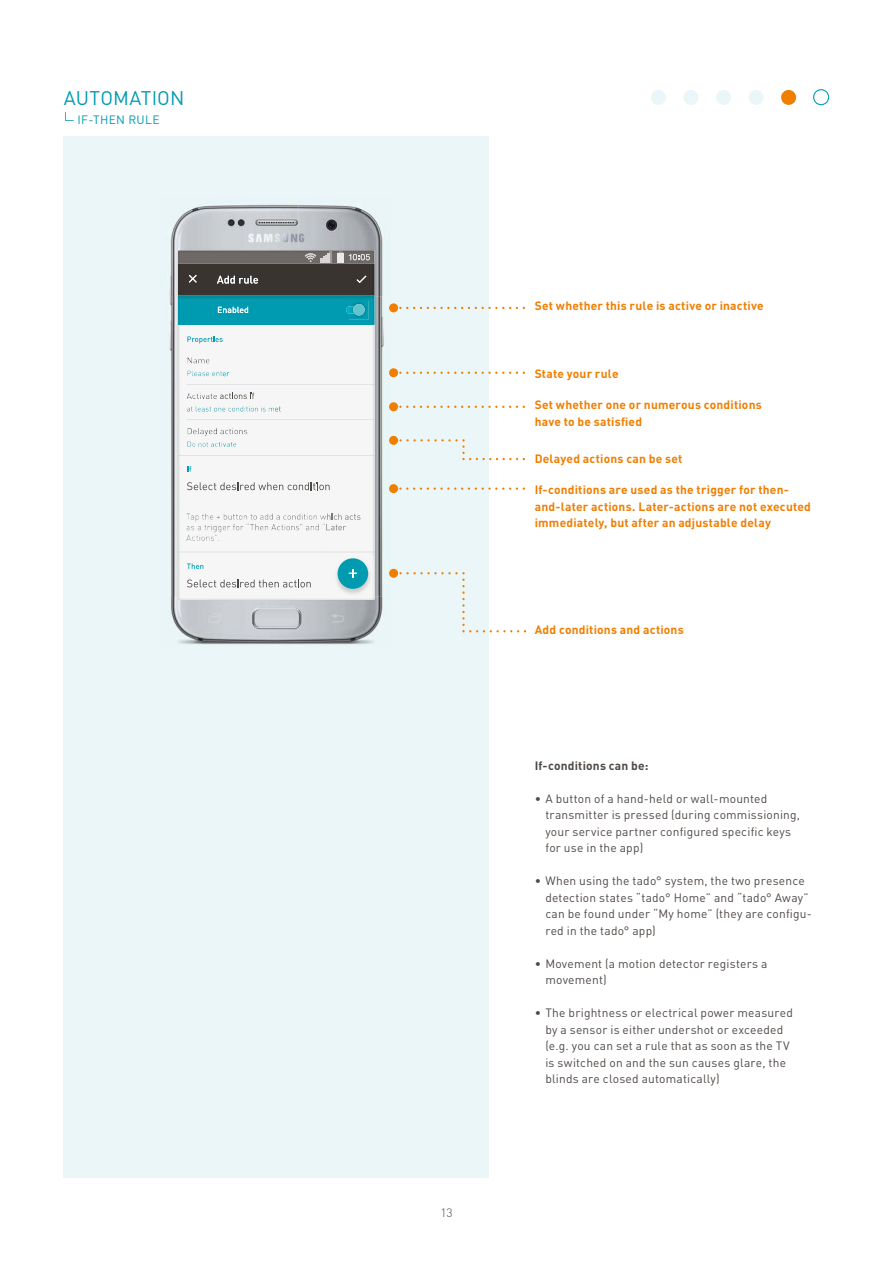
<style>
.page{position:relative;width:893px;height:1263px;background:#fff}
.page>*{position:absolute;margin:0;border:0;box-sizing:border-box;transform-origin:0 0}
.t1{font:19.5px "DIN";letter-spacing:.005em;color:#009bb1}
.t2{font:12px/16.5px "DIN";letter-spacing:.015em;color:#4f4946}
.t3{font:700 12px/16.5px "DIN";letter-spacing:.02em;color:#f07e00}
.t4{font:700 12px "DIN";letter-spacing:.015em;color:#4f4946}
.t5{font:12px "DIN";letter-spacing:.025em;color:#009bb1}
.t6{font:300 12px "DIN";color:#4f4946}
</style>
<div class="page">
<div style="left:64px;top:136px;width:425px;height:1042px;background:#eaf6f8"></div>
<img style="left:169px;top:204px;width:214px;height:92px">
<img style="left:169px;top:296px;width:9px;height:300px">
<img style="left:374px;top:296px;width:16px;height:300px">
<img style="left:171px;top:596px;width:212px;height:49px">
<div style="left:178px;top:325px;width:147px;height:130px;background:#f6f6f6"></div>
<div style="left:325px;top:325px;width:49px;height:227px;background:#f6f6f6"></div>
<img style="left:178px;top:508px;width:147px;height:44px">
<img style="left:178px;top:250px;width:196px;height:75px">
<img style="left:187px;top:419px;width:187px;height:1px">
<img style="left:187px;top:384px;width:187px;height:1px">
<img style="left:178px;top:455px;width:196px;height:1px">
<img style="left:178px;top:552px;width:196px;height:1px">
<svg style="left:217px;top:276px;width:41px;height:8px"></svg>
<svg style="left:187px;top:466px;width:4px;height:6px"></svg>
<svg style="left:218px;top:307px;width:30px;height:6px"></svg>
<svg style="left:187px;top:336px;width:36px;height:7px"></svg>
<svg style="left:223px;top:372px;width:6px;height:4px"></svg>
<svg style="left:220px;top:393px;width:34px;height:3px"></svg>
<svg style="left:275px;top:407px;width:6px;height:5px"></svg>
<svg style="left:326px;top:513px;width:34px;height:17px"></svg>
<svg style="left:187px;top:482px;width:143px;height:8px"></svg>
<svg style="left:187px;top:563px;width:16px;height:6px"></svg>
<svg style="left:187px;top:579px;width:124px;height:8px"></svg>
<svg style="left:337px;top:252px;width:33px;height:10px"></svg>
<svg style="left:305px;top:252px;width:26px;height:10px"></svg>
<svg style="left:189px;top:275px;width:8px;height:8px"></svg>
<svg style="left:357px;top:276px;width:9px;height:7px"></svg>
<img style="left:332px;top:557px;width:41px;height:40px">
<img style="left:338px;top:558px;width:30px;height:31px">
<svg style="left:349px;top:569px;width:8px;height:8px"></svg>
<img style="left:349px;top:315px;width:20px;height:5px">
<svg style="left:346px;top:300px;width:23px;height:15px"></svg>
<svg style="left:398px;top:487px;width:127px;height:3px"></svg>
<div style="left:389px;top:484px;width:9px;height:9px;background:#f07e00;border-radius:50%"></div>
<svg style="left:65px;top:112px;width:9px;height:9px"></svg>
<svg style="left:398px;top:439px;width:127px;height:21px"></svg>
<div style="left:389px;top:436px;width:9px;height:9px;background:#f07e00;border-radius:50%"></div>
<svg style="left:398px;top:406px;width:127px;height:2px"></svg>
<div style="left:389px;top:402px;width:9px;height:9px;background:#f07e00;border-radius:50%"></div>
<svg style="left:398px;top:572px;width:128px;height:60px"></svg>
<div style="left:389px;top:569px;width:9px;height:9px;background:#f07e00;border-radius:50%"></div>
<div style="left:651px;top:90px;width:15px;height:15px;background:#eaf6f8;border-radius:50%"></div>
<div style="left:683px;top:90px;width:15px;height:15px;background:#eaf6f8;border-radius:50%"></div>
<div style="left:716px;top:90px;width:15px;height:15px;background:#eaf6f8;border-radius:50%"></div>
<div style="left:749px;top:90px;width:14px;height:15px;background:#eaf6f8;border-radius:50%"></div>
<div style="left:781px;top:90px;width:15px;height:15px;background:#f07e00;border-radius:50%"></div>
<svg style="left:813px;top:89px;width:16px;height:16px"></svg>
<svg style="left:398px;top:307px;width:127px;height:2px"></svg>
<div style="left:389px;top:303px;width:9px;height:9px;background:#f07e00;border-radius:50%"></div>
<svg style="left:398px;top:372px;width:127px;height:2px"></svg>
<div style="left:389px;top:368px;width:9px;height:9px;background:#f07e00;border-radius:50%"></div>
<img style="left:186px;top:513px;width:131px;height:7px">
<img style="left:187px;top:396px;width:87px;height:16px">
<img style="left:187px;top:357px;width:35px;height:19px">
<h1 class="t1" style="left:64px;top:86px;width:122px">AUTOMATION</h1>
<p class="t5" style="left:78px;top:113px;width:83px">IF-THEN RULE</p>
<p class="t6" style="left:440px;top:1205px;width:14px">13</p>
<p class="t3" style="left:535px;top:297px;width:231px">Set whether this rule is active or inactive</p>
<p class="t3" style="left:535px;top:365px;width:85px">State your rule</p>
<p class="t3" style="left:535px;top:396px;width:229px">Set whether one or numerous conditions have to be satisfied</p>
<p class="t3" style="left:535px;top:450px;width:149px">Delayed actions can be set</p>
<p class="t3" style="left:535px;top:481px;width:278px">If-conditions are used as the trigger for then&shy;and-later actions. Later-actions are not executed immediately, but after an adjustable delay</p>
<p class="t3" style="left:535px;top:621px;width:151px">Add conditions and actions</p>
<p class="t4" style="left:535px;top:757px;width:115px">If-conditions can be:</p>
<p class="t2" style="left:545px;top:790px;width:256px;text-indent:-11px">• A button of a hand-held or wall-mounted transmitter is pressed (during commissioning, your service partner configured specific keys for use in the app)</p>
<p class="t2" style="left:545px;top:872px;width:268px;text-indent:-11px">• When using the tado° system, the two presence detection states “tado° Home” and “tado° Away” can be found under “My home” (they are configu&shy;red in the tado° app)</p>
<p class="t2" style="left:545px;top:955px;width:224px;text-indent:-11px">• Movement (a motion detector registers a movement)</p>
<p class="t2" style="left:545px;top:1004px;width:249px;text-indent:-11px">• The brightness or electrical power measured by a sensor is either undershot or exceeded (e.g. you can set a rule that as soon as the TV is switched on and the sun causes glare, the blinds are closed automatically)</p>
</div>
